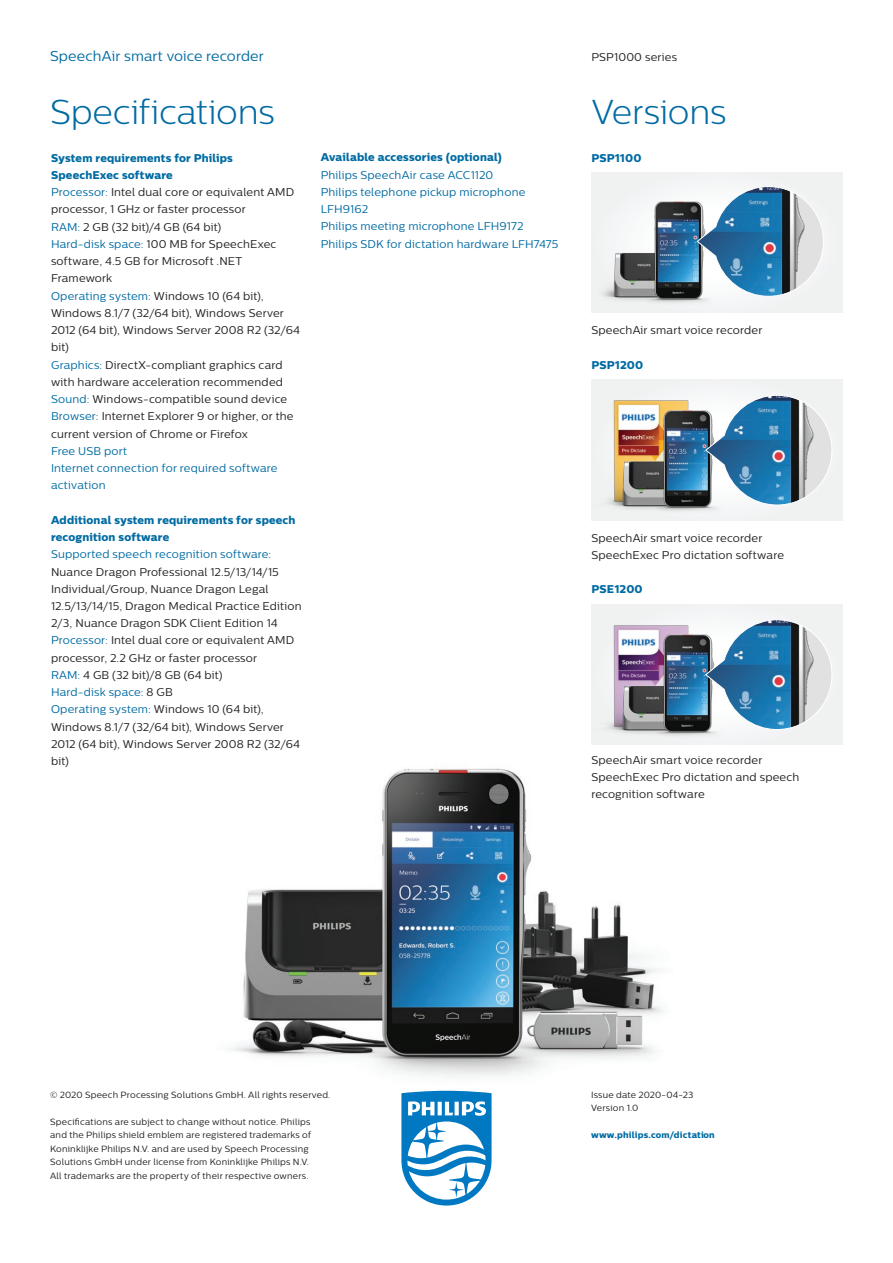
<style>
.page{position:relative;width:893px;height:1263px;background:#fff}
.page>*{position:absolute;margin:0;border:0;box-sizing:border-box;transform-origin:0 0}
.t1{font:300 34.5px "Centrale Sans";letter-spacing:-.005em;color:#006ba3}
.t2{font:14.25px "Centrale Sans";letter-spacing:.005em;color:#006ba3}
.t3{font:11.25px/17.2px "Centrale Sans";letter-spacing:.015em;color:#231f20}
.t4{font:11.25px/17.2px "Centrale Sans";letter-spacing:.015em;color:#006ba3}
.t5{font:11.25px/17.2px "Centrale Sans X Bold";letter-spacing:.015em;color:#006ba3}
.t6{font:9px/13.5px "Centrale Sans";letter-spacing:.025em;color:#231f20}
.t7{font:9px "Centrale Sans X Bold";letter-spacing:.02em;color:#006ba3}
.s1{color:#006ba3}
</style>
<div class="page">
<img style="left:230px;top:768px;width:433px;height:308px">
<svg style="left:401px;top:1091px;width:91px;height:114px"></svg>
<div style="left:591px;top:172px;width:252px;height:141px;background:#f0f2f2"></div>
<img style="left:603px;top:253px;width:29px;height:47px">
<img style="left:632px;top:201px;width:73px;height:102px">
<svg style="left:696px;top:187px;width:128px;height:110px"></svg>
<div style="left:591px;top:380px;width:252px;height:140px;background:#f0f2f2"></div>
<img style="left:613px;top:400px;width:76px;height:26px">
<img style="left:608px;top:426px;width:32px;height:83px">
<img style="left:640px;top:402px;width:74px;height:109px">
<svg style="left:705px;top:395px;width:127px;height:111px"></svg>
<div style="left:591px;top:604px;width:252px;height:140px;background:#f0f2f2"></div>
<img style="left:613px;top:625px;width:76px;height:25px">
<img style="left:608px;top:650px;width:32px;height:84px">
<img style="left:640px;top:627px;width:74px;height:109px">
<svg style="left:705px;top:620px;width:127px;height:110px"></svg>
<p class="t2" style="left:50px;top:48px;width:215px">SpeechAir smart voice recorder</p>
<p class="t3" style="left:591px;top:48px;width:87px">PSP1000 series</p>
<h1 class="t1" style="left:591px;top:92px;width:137px">Versions</h1>
<p class="t5" style="left:591px;top:149px;width:52px">PSP1100</p>
<h1 class="t1" style="left:50px;top:92px;width:226px">Specifications</h1>
<p class="t5" style="left:321px;top:149px;width:183px">Available accessories (optional)</p>
<p class="t4" style="left:321px;top:166px;width:239px">Philips SpeechAir case ACC1120<br>Philips telephone pickup microphone<br>LFH9162<br>Philips meeting microphone LFH9172<br>Philips SDK for dictation hardware LFH7475</p>
<p class="t5" style="left:51px;top:149px;width:183px">System requirements for Philips<br>SpeechExec software</p>
<p class="t3" style="left:51px;top:183px;width:251px"><span class="s1">Processor:</span> Intel dual core or equivalent AMD processor, 1 GHz or faster processor<br><span class="s1">RAM:</span> 2 GB (32 bit)/4 GB (64 bit)<br><span class="s1">Hard-disk space:</span> 100 MB for SpeechExec software, 4.5 GB for Microsoft .NET Framework<br><span class="s1">Operating system:</span> Windows 10 (64 bit), Windows 8.1/7 (32/64 bit), Windows Server 2012 (64 bit), Windows Server 2008 R2 (32/64 bit)<br><span class="s1">Graphics:</span> DirectX-compliant graphics card with hardware acceleration recommended <span class="s1">Sound:</span> Windows-compatible sound device <span class="s1">Browser:</span> Internet Explorer 9 or higher, or the current version of Chrome or Firefox</p>
<p class="t4" style="left:51px;top:442px;width:228px">Free USB port<br>Internet connection for required software activation</p>
<p class="t5" style="left:51px;top:511px;width:246px">Additional system requirements for speech recognition software</p>
<p class="t4" style="left:51px;top:545px;width:222px">Supported speech recognition software:</p>
<p class="t3" style="left:51px;top:563px;width:252px">Nuance Dragon Professional 12.5/13/14/15<br>Individual/Group, Nuance Dragon Legal 12.5/13/14/15, Dragon Medical Practice Edition 2/3, Nuance Dragon SDK Client Edition 14<br><span class="s1">Processor:</span> Intel dual core or equivalent AMD processor, 2.2 GHz or faster processor<br><span class="s1">RAM:</span> 4 GB (32 bit)/8 GB (64 bit)<br><span class="s1">Hard-disk space:</span> 8 GB<br><span class="s1">Operating system:</span> Windows 10 (64 bit), Windows 8.1/7 (32/64 bit), Windows Server 2012 (64 bit), Windows Server 2008 R2 (32/64 bit)</p>
<p class="t3" style="left:591px;top:322px;width:173px">SpeechAir smart voice recorder</p>
<p class="t5" style="left:591px;top:356px;width:53px">PSP1200</p>
<p class="t3" style="left:591px;top:529px;width:194px">SpeechAir smart voice recorder<br>SpeechExec Pro dictation software</p>
<p class="t5" style="left:591px;top:580px;width:53px">PSE1200</p>
<p class="t3" style="left:591px;top:751px;width:209px">SpeechAir smart voice recorder<br>SpeechExec Pro dictation and speech recognition software</p>
<p class="t6" style="left:50px;top:1087px;width:282px">© 2020 Speech Processing Solutions GmbH. All rights reserved.</p>
<p class="t6" style="left:50px;top:1114px;width:262px">Specifications are subject to change without notice. Philips and the Philips shield emblem are registered trademarks of Koninklijke Philips N.V. and are used by Speech Processing Solutions GmbH under license from Koninklijke Philips N.V.<br>All trademarks are the property of their respective owners.</p>
<p class="t6" style="left:591px;top:1087px;width:104px">Issue date 2020-04-23<br>Version 1.0</p>
<p class="t7" style="left:591px;top:1129px;width:125px">www.philips.com/dictation</p>
</div>
